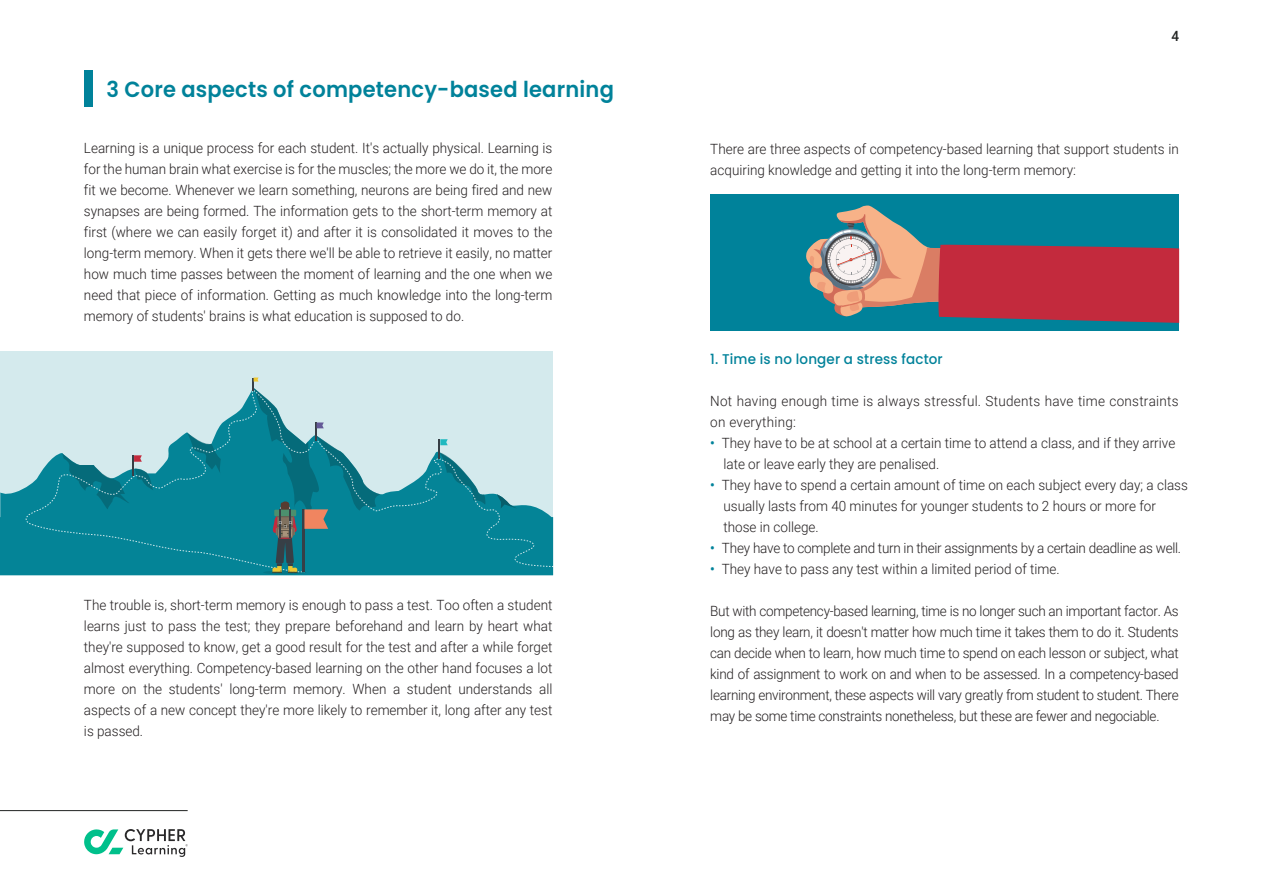
<style>
.page{position:relative;width:1263px;height:893px;background:#fff}
.page>*{position:absolute;margin:0;border:0;box-sizing:border-box;transform-origin:0 0}
.t1{font:600 21.9px "Poppins";letter-spacing:.01em;color:#00829a;scale:.96 1}
.t2{font:300 14.1px/21px "Roboto";color:#231f20;text-align:justify;scale:.96 1}
.t3{font:300 14.1px/21px "Roboto";letter-spacing:.02em;color:#231f20;scale:.96 1}
.t4{font:300 14.1px "Roboto";letter-spacing:-.02em;color:#231f20;scale:.96 1}
.t5{font:500 14.1px "Poppins";letter-spacing:.01em;color:#00829a;scale:.96 1}
.t6{font:500 14.1px "Roboto";color:#212322;scale:.96 1}
.s1{font-weight:500;color:#00829a}
</style>
<div class="page">
<div style="left:710px;top:194px;width:469px;height:137px;background:#00829a"></div>
<div style="left:0;top:351px;width:553px;height:224px;background:#d4eaed"></div>
<div style="left:85px;top:71px;width:8px;height:36px;background:#00829a"></div>
<div style="left:0;top:487px;width:553px;height:88px;background:#048497"></div>
<svg style="left:26px;top:390px;width:528px;height:182px"></svg>
<svg style="left:439px;top:439px;width:46px;height:65px"></svg>
<svg style="left:62px;top:453px;width:92px;height:56px"></svg>
<hr style="left:263px;top:570px;width:43px;height:4px;background:#047686;border-radius:50%">
<svg style="left:252px;top:377px;width:129px;height:196px"></svg>
<svg style="left:806px;top:206px;width:373px;height:117px"></svg>
<hr style="left:0;top:810px;width:188px;height:1px;background:#212322">
<svg style="left:84px;top:829px;width:104px;height:28px"></svg>
<h1 class="t1" style="left:106px;top:76px;width:530px">3 Core aspects of competency-based learning</h1>
<p class="t6" style="left:1171px;top:26px;width:9px">4</p>
<p class="t2" style="left:84px;top:137px;width:489px">Learning is a unique process for each student. It's actually physical. Learning is for the human brain what exercise is for the muscles; the more we do it, the more fit we become. Whenever we learn something, neurons are being fired and new synapses are being formed. The information gets to the short-term memory at first (where we can easily forget it) and after it is consolidated it moves to the long-term memory. When it gets there we'll be able to retrieve it easily, no matter how much time passes between the moment of learning and the one when we need that piece of information. Getting as much knowledge into the long-term memory of students' brains is what education is supposed to do.</p>
<p class="t2" style="left:710px;top:138px;width:489px">There are three aspects of competency-based learning that support students in acquiring knowledge and getting it into the long-term memory:</p>
<p class="t5" style="left:710px;top:351px;width:244px">1. Time is no longer a stress factor</p>
<p class="t3" style="left:710px;top:390px;width:489px">Not having enough time is always stressful. Students have time constraints on everything:</p>
<p class="t2" style="left:723px;top:432px;width:472px;text-indent:-13px"><span class="s1">•</span> They have to be at school at a certain time to attend a class, and if they arrive late or leave early they are penalised.</p>
<p class="t2" style="left:723px;top:474px;width:485px;text-align:left;text-indent:-13px"><span class="s1">•</span> They have to spend a certain amount of time on each subject every day; a class usually lasts from 40 minutes for younger students to 2 hours or more for those in college.</p>
<p class="t4" style="left:710px;top:538px;width:492px"><span class="s1">•</span> They have to complete and turn in their assignments by a certain deadline as well.</p>
<p class="t2" style="left:710px;top:558px;width:365px"><span class="s1">•</span> They have to pass any test within a limited period of time.</p>
<p class="t2" style="left:710px;top:600px;width:489px">But with competency-based learning, time is no longer such an important factor. As long as they learn, it doesn't matter how much time it takes them to do it. Students can decide when to learn, how much time to spend on each lesson or subject, what kind of assignment to work on and when to be assessed. In a competency-based learning environment, these aspects will vary greatly from student to student. There may be some time constraints nonetheless, but these are fewer and negociable.</p>
<p class="t2" style="left:84px;top:593px;width:489px">The trouble is, short-term memory is enough to pass a test. Too often a student learns just to pass the test; they prepare beforehand and learn by heart what they're supposed to know, get a good result for the test and after a while forget almost everything. Competency-based learning on the other hand focuses a lot more on the students' long-term memory. When a student understands all aspects of a new concept they're more likely to remember it, long after any test is passed.</p>
</div>
